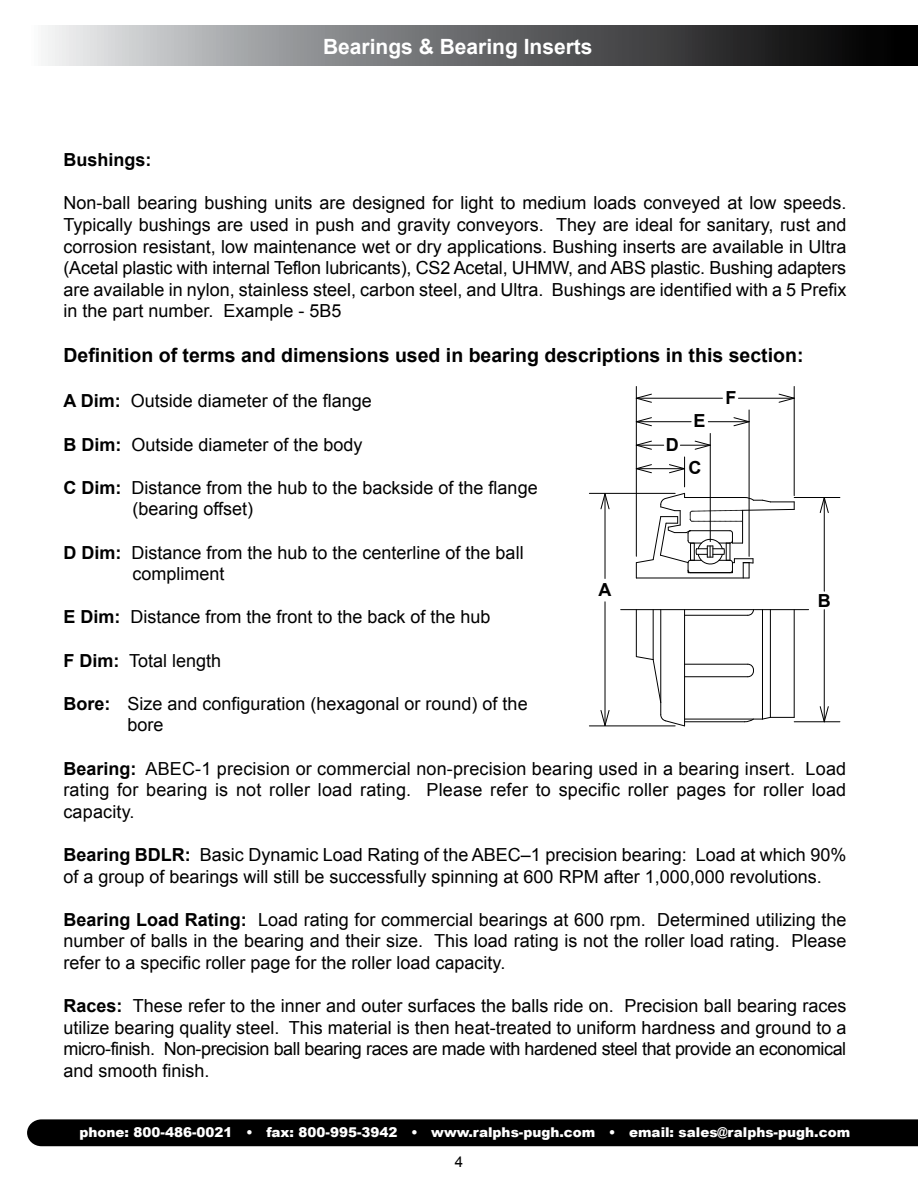
<style>
.page{position:relative;width:918px;height:1188px;background:#fff}
.page>*{position:absolute;margin:0;border:0;box-sizing:border-box;transform-origin:0 0}
.t1{font:700 21px "Arial";color:#fff}
.t2{font:700 19.5px "Arial";color:#000}
.t3{font:18px/21.6px "Arial";color:#000;text-align:justify}
.t4{font:700 18px "Arial";color:#000}
.t5{font:700 18px "Arial";color:#010101}
.t6{font:15px "Arial";color:#000}
.t7{font:900 13.5px "Arial";color:#fff}
.s1{font-weight:700}
</style>
<div class="page">
<svg style="left:45px;top:26px;width:873px;height:40px;background:#6a6b6d"></svg>
<div style="left:27px;top:1119px;width:891px;height:27px;background:#000"></div>
<svg style="left:762px;top:717px;width:32px;height:3px"></svg>
<hr style="left:685px;top:719px;width:77px;height:1px;background:#010101">
<svg style="left:636px;top:656px;width:25px;height:47px"></svg>
<svg style="left:660px;top:714px;width:24px;height:12px"></svg>
<hr style="left:794px;top:610px;width:1px;height:107px;background:#010101">
<hr style="left:762px;top:610px;width:1px;height:109px;background:#010101">
<hr style="left:770px;top:610px;width:1px;height:107px;background:#010101">
<hr style="left:661px;top:610px;width:1px;height:105px;background:#010101">
<hr style="left:684px;top:610px;width:1px;height:116px;background:#010101">
<hr style="left:636px;top:610px;width:1px;height:47px;background:#010101">
<hr style="left:653px;top:610px;width:1px;height:50px;background:#010101">
<svg style="left:747px;top:610px;width:7px;height:6px"></svg>
<svg style="left:748px;top:664px;width:6px;height:13px"></svg>
<hr style="left:685px;top:615px;width:63px;height:1px;background:#010101">
<hr style="left:685px;top:676px;width:63px;height:1px;background:#010101">
<hr style="left:685px;top:664px;width:63px;height:1px;background:#010101">
<svg style="left:744px;top:719px;width:10px;height:3px"></svg>
<hr style="left:685px;top:722px;width:60px;height:1px;background:#010101">
<hr style="left:636px;top:578px;width:113px;height:1px;background:#010101">
<hr style="left:636px;top:386px;width:1px;height:170px;background:#010101">
<hr style="left:684px;top:457px;width:1px;height:30px;background:#010101">
<hr style="left:749px;top:410px;width:1px;height:146px;background:#010101">
<hr style="left:794px;top:386px;width:1px;height:110px;background:#010101">
<svg style="left:636px;top:464px;width:16px;height:9px"></svg>
<svg style="left:636px;top:394px;width:16px;height:9px"></svg>
<svg style="left:636px;top:417px;width:16px;height:9px"></svg>
<hr style="left:605px;top:494px;width:1px;height:85px;background:#010101">
<hr style="left:605px;top:602px;width:1px;height:124px;background:#010101">
<svg style="left:601px;top:710px;width:9px;height:16px"></svg>
<svg style="left:601px;top:494px;width:9px;height:15px"></svg>
<hr style="left:621px;top:609px;width:188px;height:1px;background:#010101">
<hr style="left:794px;top:722px;width:46px;height:1px;background:#010101">
<hr style="left:794px;top:497px;width:46px;height:1px;background:#010101">
<hr style="left:589px;top:493px;width:86px;height:1px;background:#010101">
<hr style="left:589px;top:726px;width:86px;height:1px;background:#010101">
<svg style="left:636px;top:441px;width:28px;height:9px"></svg>
<hr style="left:636px;top:421px;width:55px;height:1px;background:#010101">
<hr style="left:708px;top:421px;width:41px;height:1px;background:#010101">
<hr style="left:680px;top:445px;width:30px;height:1px;background:#010101">
<hr style="left:636px;top:468px;width:49px;height:1px;background:#010101">
<svg style="left:734px;top:417px;width:16px;height:9px"></svg>
<svg style="left:779px;top:394px;width:16px;height:9px"></svg>
<svg style="left:695px;top:441px;width:15px;height:9px"></svg>
<svg style="left:669px;top:464px;width:16px;height:9px"></svg>
<hr style="left:738px;top:398px;width:56px;height:1px;background:#010101">
<hr style="left:636px;top:398px;width:86px;height:1px;background:#010101">
<hr style="left:824px;top:610px;width:1px;height:112px;background:#010101">
<hr style="left:824px;top:498px;width:1px;height:93px;background:#010101">
<svg style="left:820px;top:498px;width:9px;height:15px"></svg>
<svg style="left:820px;top:706px;width:9px;height:16px"></svg>
<hr style="left:710px;top:433px;width:1px;height:109px;background:#010101">
<svg style="left:636px;top:493px;width:159px;height:85px"></svg>
<p class="t1" style="left:323px;top:32px;width:271px">Bearings &amp; Bearing Inserts</p>
<p class="t4" style="left:63px;top:148px;width:90px">Bushings:</p>
<p class="t3" style="left:63px;top:192px;width:784px">Non-ball bearing bushing units are designed for light to medium loads conveyed at low speeds.<br>Typically bushings are used in push and gravity conveyors. They are ideal for sanitary, rust and corrosion resistant, low maintenance wet or dry applications. Bushing inserts are available in Ultra (Acetal plastic with internal Teflon lubricants), CS2 Acetal, UHMW, and ABS plastic. Bushing adapters are available in nylon, stainless steel, carbon steel, and Ultra. Bushings are identified with a 5 Prefix in the part number. Example - 5B5</p>
<p class="t2" style="left:63px;top:343px;width:742px">Definition of terms and dimensions used in bearing descriptions in this section:</p>
<p class="t3" style="left:63px;top:390px;width:310px"><span class="s1">A Dim:</span> Outside diameter of the flange</p>
<p class="t3" style="left:63px;top:434px;width:301px"><span class="s1">B Dim:</span> Outside diameter of the body</p>
<p class="t3" style="left:132px;top:477px;width:407px;text-indent:-69px"><span class="s1">C Dim:</span> Distance from the hub to the backside of the flange (bearing offset)</p>
<p class="t3" style="left:132px;top:542px;width:393px;text-indent:-69px"><span class="s1">D Dim:</span> Distance from the hub to the centerline of the ball compliment</p>
<p class="t3" style="left:63px;top:606px;width:429px"><span class="s1">E Dim:</span> Distance from the front to the back of the hub</p>
<p class="t3" style="left:63px;top:650px;width:159px"><span class="s1">F Dim:</span> Total length</p>
<p class="t3" style="left:127px;top:693px;width:402px;text-indent:-64px"><span class="s1">Bore:</span> Size and configuration (hexagonal or round) of the bore</p>
<p class="t3" style="left:63px;top:758px;width:784px"><span class="s1">Bearing:</span> ABEC-1 precision or commercial non-precision bearing used in a bearing insert. Load rating for bearing is not roller load rating. Please refer to specific roller pages for roller load capacity.</p>
<p class="t3" style="left:63px;top:844px;width:784px"><span class="s1">Bearing BDLR:</span> Basic Dynamic Load Rating of the ABEC–1 precision bearing: Load at which 90% of a group of bearings will still be successfully spinning at 600 RPM after 1,000,000 revolutions.</p>
<p class="t3" style="left:63px;top:909px;width:785px"><span class="s1">Bearing Load Rating:</span> Load rating for commercial bearings at 600 rpm. Determined utilizing the number of balls in the bearing and their size. This load rating is not the roller load rating. Please refer to a specific roller page for the roller load capacity.</p>
<p class="t3" style="left:63px;top:995px;width:784px"><span class="s1">Races:</span> These refer to the inner and outer surfaces the balls ride on. Precision ball bearing races utilize bearing quality steel. This material is then heat-treated to uniform hardness and ground to a micro-finish. Non-precision ball bearing races are made with hardened steel that provide an economical and smooth finish.</p>
<p class="t5" style="left:725px;top:386px;width:12px">F</p>
<p class="t5" style="left:693px;top:409px;width:14px">E</p>
<p class="t5" style="left:688px;top:456px;width:14px">C</p>
<p class="t5" style="left:666px;top:433px;width:14px">D</p>
<p class="t5" style="left:599px;top:578px;width:14px">A</p>
<p class="t5" style="left:818px;top:589px;width:14px">B</p>
<p class="t7" style="left:80px;top:1122px;width:772px">phone: 800-486-0021 • fax: 800-995-3942 • www.ralphs-pugh.com • email: sales@ralphs-pugh.com</p>
<p class="t6" style="left:455px;top:1152px;width:10px">4</p>
</div>
